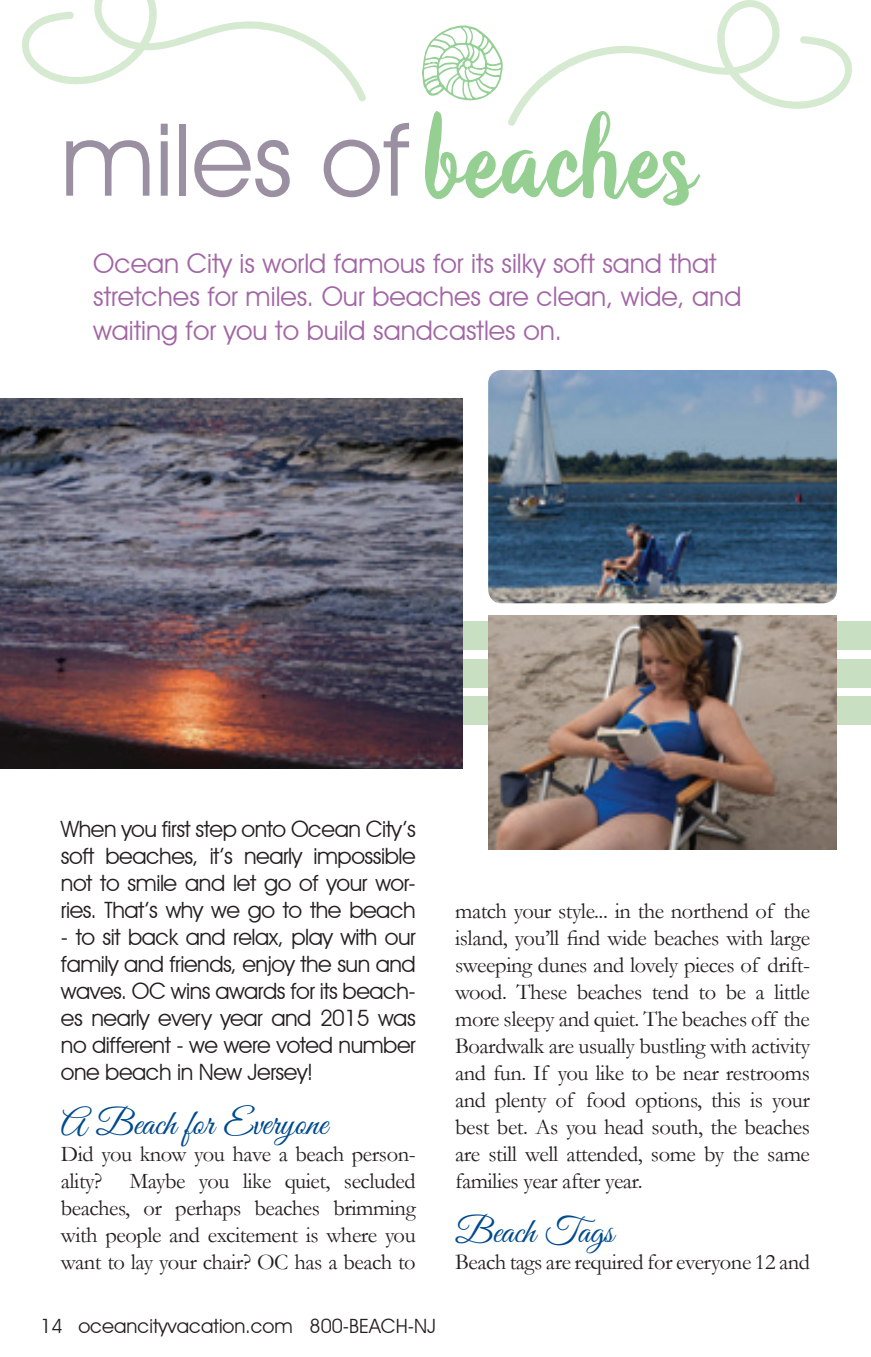
<style>
.page{position:relative;width:871px;height:1357px;background:#fff}
.page>*{position:absolute;margin:0;border:0;box-sizing:border-box;transform-origin:0 0}
.bus_name_member_dire{font:101.25px "Avant Garde IT Cby BT";color:#9a90a2}
.t1{font:36px "Great Vibes";color:#004a8d}
.bus_name_member_dire-2{font:27px/33.8px "Avant Garde IT Cby BT";color:#a266a5}
.t2{font:22.5px/27px "Garamond";letter-spacing:-.02em;color:#231f20;text-align:justify}
.t3{font:22.5px/27px "Avant Garde IT Cby BT";letter-spacing:-.02em;color:#231f20;text-align:justify}
.t4{font:19.8px "Avant Garde IT Cby BT";color:#231f20}
.s1{font-family:"Vandella";font-size:111.38px;color:#95cf91}
</style>
<div class="page">
<div style="left:0;top:621px;width:871px;height:29px;background:#c9dfc1"></div>
<svg style="left:22px;top:0;width:344px;height:101px"></svg>
<svg style="left:422px;top:0;width:430px;height:126px"></svg>
<div style="left:0;top:696px;width:871px;height:29px;background:#c9dfc1"></div>
<div style="left:0;top:659px;width:871px;height:28px;background:#c9dfc1"></div>
<img style="left:0;top:398px;width:462px;height:370px">
<img style="left:488px;top:370px;width:349px;height:233px">
<img style="left:488px;top:615px;width:349px;height:235px">
<p class="bus_name_member_dire" style="left:61px;top:98px;width:638px">miles of<span class="s1">beaches</span></p>
<p class="bus_name_member_dire-2" style="left:93px;top:246px;width:650px">Ocean City is world famous for its silky soft sand that stretches for miles. Our beaches are clean, wide, and waiting for you to build sandcastles on.</p>
<p class="t3" style="left:61px;top:815px;width:356px">When you first step onto Ocean City’s soft beaches, it’s nearly impossible not to smile and let go of your wor&shy;ries. That’s why we go to the beach</p>
<p class="t3" style="left:61px;top:923px;width:356px">- to sit back and relax, play with our family and friends, enjoy the sun and waves. OC wins awards for its beach&shy;es nearly every year and 2015 was no different - we were voted number one beach in New Jersey!</p>
<p class="t1" style="left:61px;top:1103px;width:268px">A Beach for Everyone</p>
<p class="t2" style="left:61px;top:1140px;width:356px">Did you know you have a beach person&shy;ality? Maybe you like quiet, secluded beaches, or perhaps beaches brimming with people and excitement is where you want to lay your chair? OC has a beach to</p>
<p class="t4" style="left:40px;top:1313px;width:397px">14 oceancityvacation.com 800-BEACH-NJ</p>
<p class="t2" style="left:455px;top:897px;width:356px">match your style... in the northend of the island, you’ll find wide beaches with large sweeping dunes and lovely pieces of drift&shy;wood. These beaches tend to be a little more sleepy and quiet. The beaches off the Boardwalk are usually bustling with activity and fun. If you like to be near restrooms and plenty of food options, this is your best bet. As you head south, the beaches are still well attended, some by the same families year after year.</p>
<p class="t1" style="left:455px;top:1211px;width:160px">Beach Tags</p>
<p class="t2" style="left:455px;top:1248px;width:356px">Beach tags are required for everyone 12 and</p>
</div>
